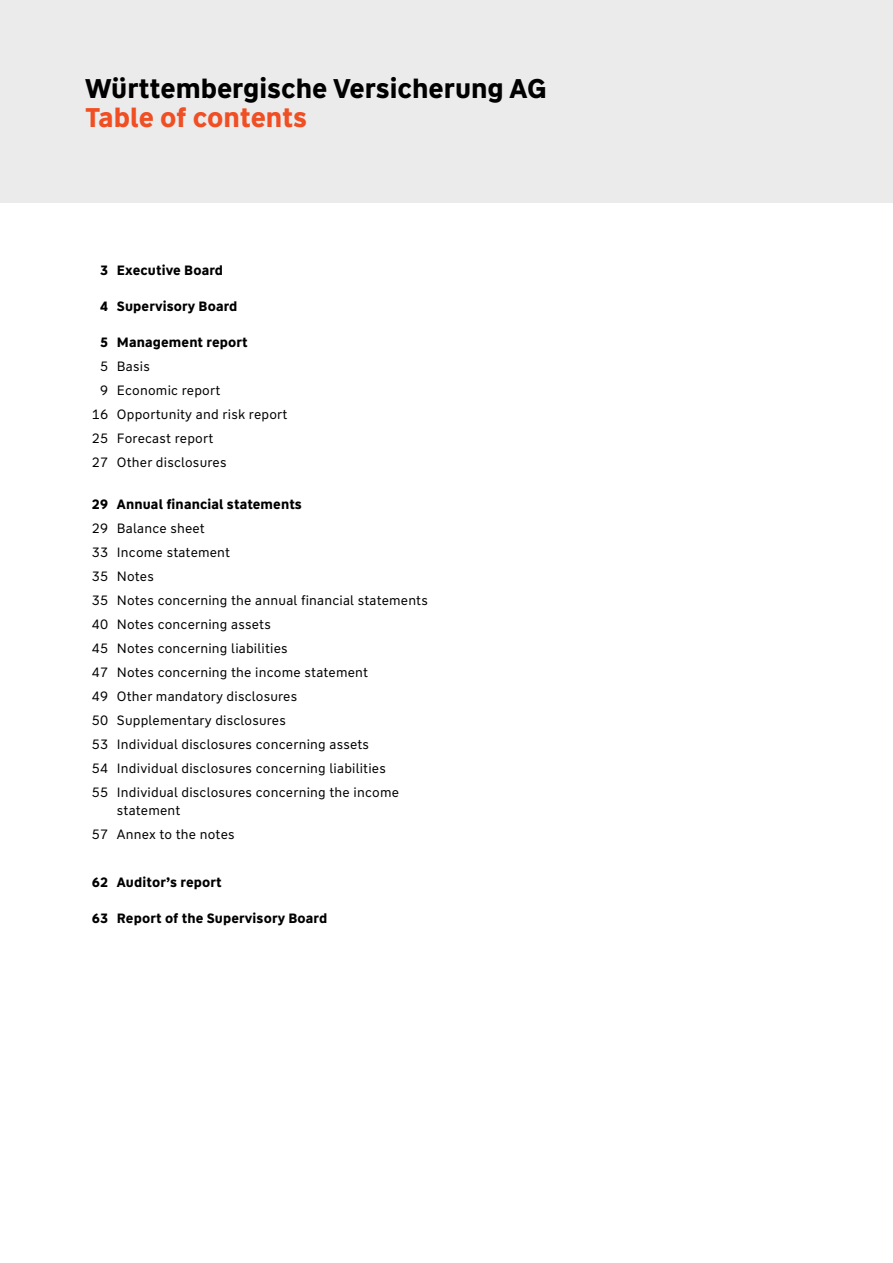
<style>
.page{position:relative;width:893px;height:1263px;background:#fff}
.page>*{position:absolute;margin:0;border:0;box-sizing:border-box;transform-origin:0 0}
.t1{font:700 27px "WW Type";color:#000}
.t2{font:700 27px "WW Type";letter-spacing:-.005em;color:#f04e23}
.t3{font:13.5px/24px "WW Type";letter-spacing:.015em;color:#000}
.t4{font:700 13.5px "WW Type";letter-spacing:.01em;color:#000}
</style>
<div class="page">
<div style="left:0;top:0;width:893px;height:203px;background:#ebebec"></div>
<h1 class="t1" style="left:85px;top:70px;width:463px">Württembergische Versicherung AG</h1>
<h1 class="t2" style="left:85px;top:100px;width:224px">Table of contents</h1>
<p class="t4" style="left:100px;top:261px;width:124px">3 Executive Board</p>
<p class="t4" style="left:100px;top:297px;width:139px">4 Supervisory Board</p>
<p class="t4" style="left:100px;top:333px;width:149px">5 Management report</p>
<p class="t3" style="left:100px;top:354px;width:51px">5 Basis</p>
<p class="t3" style="left:100px;top:378px;width:122px">9 Economic report</p>
<p class="t3" style="left:92px;top:402px;width:197px">16 Opportunity and risk report</p>
<p class="t3" style="left:92px;top:426px;width:123px">25 Forecast report</p>
<p class="t3" style="left:92px;top:450px;width:136px">27 Other disclosures</p>
<p class="t4" style="left:92px;top:495px;width:211px">29 Annual financial statements</p>
<p class="t3" style="left:92px;top:516px;width:338px">29 Balance sheet<br>33 Income statement<br>35 Notes<br>35 Notes concerning the annual financial statements 40 Notes concerning assets<br>45 Notes concerning liabilities<br>47 Notes concerning the income statement<br>49 Other mandatory disclosures<br>50 Supplementary disclosures<br>53 Individual disclosures concerning assets<br>54 Individual disclosures concerning liabilities<br>55 Individual disclosures concerning the income</p>
<p class="t3" style="left:92px;top:798px;width:144px;text-indent:-7px">-statement<br>57 Annex to the notes</p>
<p class="t4" style="left:92px;top:873px;width:131px">62 Auditor’s report</p>
<p class="t4" style="left:92px;top:909px;width:237px">63 Report of the Supervisory Board</p>
</div>
